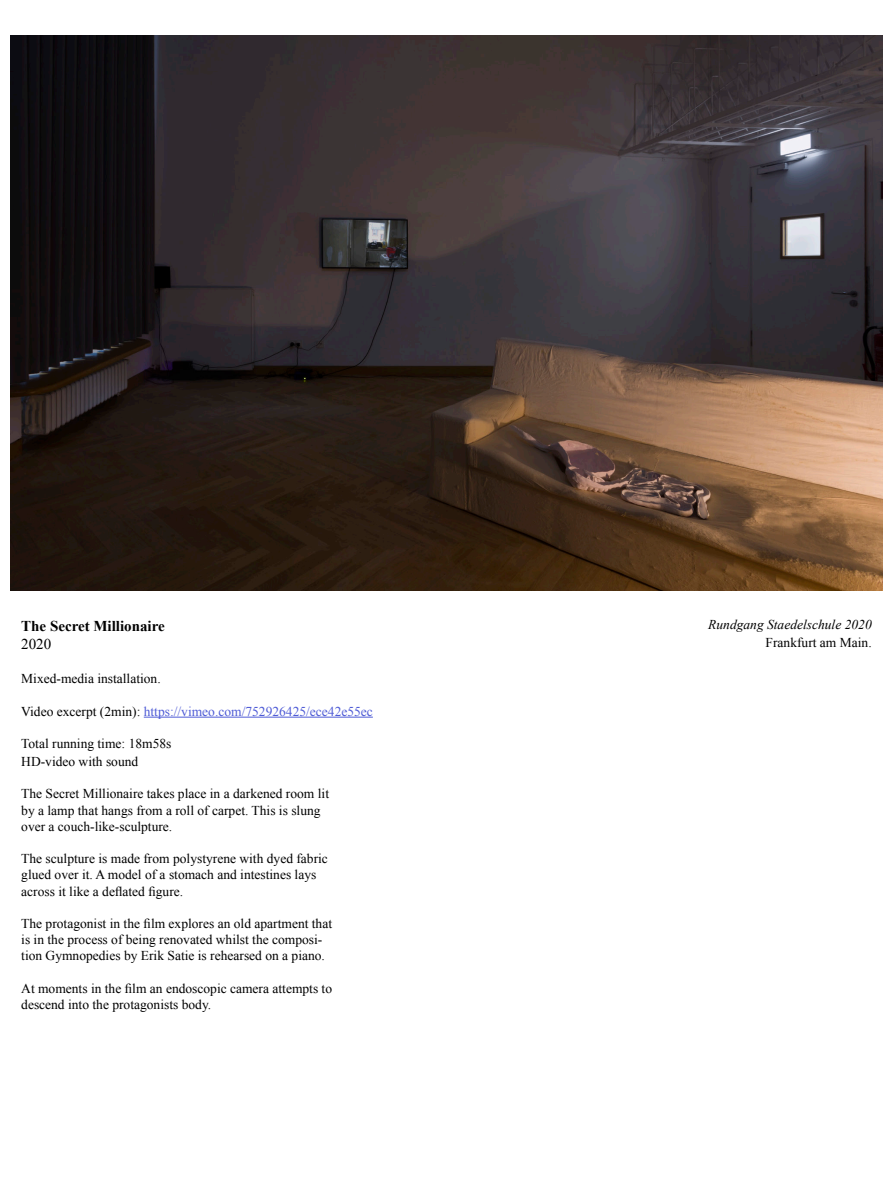
<style>
.page{position:relative;width:893px;height:1191px;background:#fff}
.page>*{position:absolute;margin:0;border:0;box-sizing:border-box;transform-origin:0 0}
.t1{font:700 15px "Times New Roman";color:#000}
.t2{font:15px "Times New Roman";color:#000}
.t3{font:13.5px/16.2px "Times New Roman";color:#000}
.t4{font:13.5px "Times New Roman";color:#4f5cd6}
.t5{font:italic 13.5px "Times New Roman";color:#000}
.s1{color:#000}
</style>
<div class="page">
<img style="left:11px;top:35px;width:871px;height:555px">
<hr style="left:144px;top:717px;width:229px;height:1px;background:#4f5cd6">
<p class="t1" style="left:21px;top:617px;width:145px">The Secret Millionaire</p>
<p class="t2" style="left:21px;top:635px;width:31px">2020</p>
<p class="t3" style="left:21px;top:670px;width:141px">Mixed-media installation.</p>
<p class="t4" style="left:21px;top:703px;width:353px"><span class="s1">Video excerpt (2min):</span> https://vimeo.com/752926425/ece42e55ec</p>
<p class="t3" style="left:21px;top:734px;width:152px;line-height:18px">Total running time: 18m58s<br>HD-video with sound</p>
<p class="t3" style="left:21px;top:785px;width:309px">The Secret Millionaire takes place in a darkened room lit by a lamp that hangs from a roll of carpet. This is slung over a couch-like-sculpture.</p>
<p class="t3" style="left:21px;top:850px;width:308px">The sculpture is made from polystyrene with dyed fabric glued over it. A model of a stomach and intestines lays across it like a deflated figure.</p>
<p class="t3" style="left:21px;top:915px;width:312px">The protagonist in the film explores an old apartment that is in the process of being renovated whilst the composi&shy;tion Gymnopedies by Erik Satie is rehearsed on a piano.</p>
<p class="t3" style="left:21px;top:980px;width:312px">At moments in the film an endoscopic camera attempts to descend into the protagonists body.</p>
<p class="t5" style="left:708px;top:616px;width:165px">Rundgang Staedelschule 2020</p>
<p class="t3" style="left:766px;top:634px;width:108px">Frankfurt am Main.</p>
</div>
